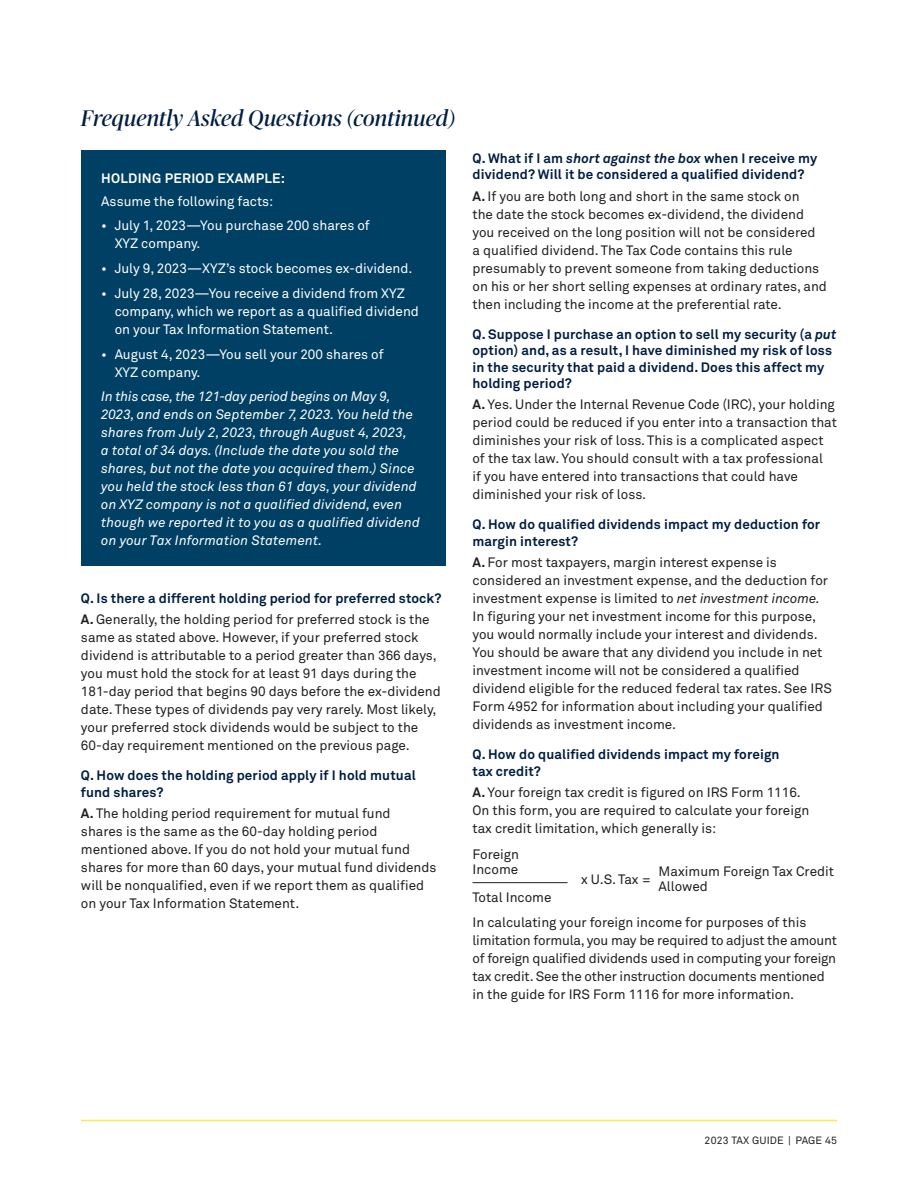
<style>
.page{position:relative;width:918px;height:1188px;background:#fff}
.page>*{position:absolute;margin:0;border:0;box-sizing:border-box;transform-origin:0 0}
.t1{font:italic 22.5px "Publico Banner";letter-spacing:.01em;color:#001e42}
.t2{font:13.5px/18px "Akkurat";color:#231f20}
.t3{font:700 13.5px/16.5px "Akkurat";letter-spacing:.01em;color:#001e42}
.t4{font:italic 13.5px/18px "Akkurat";letter-spacing:.01em;color:#fff}
.t5{font:13.5px/18px "Akkurat";color:#fff}
.t6{font:700 13.5px "Akkurat";letter-spacing:.02em;color:#fff}
.t7{font:10.5px "Akkurat";letter-spacing:.02em;color:#231f20}
.s1{color:#231f20}
.s2{font-weight:400;color:#231f20}
.s3{font-weight:700}
.s4{font-style:italic}
</style>
<div class="page">
<hr style="left:81px;top:1120px;width:756px;height:1px;background:#fceb4e">
<div style="left:81px;top:150px;width:365px;height:416px;background:#004064"></div>
<hr style="left:472px;top:882px;width:96px;height:1px;background:#231f20">
<h1 class="t1" style="left:81px;top:103px;width:376px">Frequently Asked Questions (continued)</h1>
<p class="t6" style="left:101px;top:170px;width:185px">HOLDING PERIOD EXAMPLE:</p>
<p class="t5" style="left:101px;top:192px;width:174px">Assume the following facts:</p>
<p class="t5" style="left:115px;top:217px;width:257px;text-indent:-13px">• July 1, 2023—You purchase 200 shares of<br>XYZ company.</p>
<p class="t5" style="left:101px;top:260px;width:313px">• July 9, 2023—XYZ’s stock becomes ex-dividend.</p>
<p class="t5" style="left:115px;top:285px;width:306px;text-indent:-14px">• July 28, 2023—You receive a dividend from XYZ company, which we report as a qualified dividend on your Tax Information Statement.</p>
<p class="t5" style="left:115px;top:345px;width:270px;text-indent:-13px">• August 4, 2023—You sell your 200 shares of<br>XYZ company.</p>
<p class="t4" style="left:101px;top:388px;width:320px">In this case, the 121-day period begins on May 9, 2023, and ends on September 7, 2023. You held the shares from July 2, 2023, through August 4, 2023,<br>a total of 34 days. (Include the date you sold the shares, but not the date you acquired them.) Since you held the stock less than 61 days, your dividend on XYZ company is not a qualified dividend, even though we reported it to you as a qualified dividend on your Tax Information Statement.</p>
<p class="t3" style="left:81px;top:588px;width:362px;line-height:21.3px">Q. Is there a different holding period for preferred stock?<br><span class="s1">A.</span> <span class="s2">Generally, the holding period for preferred stock is the</span></p>
<p class="t2" style="left:81px;top:629px;width:361px">same as stated above. However, if your preferred stock dividend is attributable to a period greater than 366 days, you must hold the stock for at least 91 days during the 181-day period that begins 90 days before the ex-dividend date. These types of dividends pay very rarely. Most likely, your preferred stock dividends would be subject to the 60-day requirement mentioned on the previous page.</p>
<p class="t3" style="left:81px;top:767px;width:336px">Q. How does the holding period apply if I hold mutual fund shares?</p>
<p class="t2" style="left:81px;top:805px;width:357px"><span class="s3">A.</span> The holding period requirement for mutual fund<br>shares is the same as the 60-day holding period mentioned above. If you do not hold your mutual fund shares for more than 60 days, your mutual fund dividends will be nonqualified, even if we report them as qualified on your Tax Information Statement.</p>
<p class="t3" style="left:472px;top:150px;width:346px">Q. What if I am <span class="s4">short against the box</span> when I receive my dividend? Will it be considered a qualified dividend?</p>
<p class="t2" style="left:472px;top:187px;width:356px"><span class="s3">A.</span> If you are both long and short in the same stock on<br>the date the stock becomes ex-dividend, the dividend you received on the long position will not be considered<br>a qualified dividend. The Tax Code contains this rule presumably to prevent someone from taking deductions on his or her short selling expenses at ordinary rates, and then including the income at the preferential rate.</p>
<p class="t3" style="left:472px;top:326px;width:366px">Q. Suppose I purchase an option to sell my security (a <span class="s4">put </span>option) and, as a result, I have diminished my risk of loss in the security that paid a dividend. Does this affect my holding period?</p>
<p class="t2" style="left:472px;top:396px;width:366px"><span class="s3">A.</span> Yes. Under the Internal Revenue Code (IRC), your holding period could be reduced if you enter into a transaction that diminishes your risk of loss. This is a complicated aspect of the tax law. You should consult with a tax professional<br>if you have entered into transactions that could have diminished your risk of loss.</p>
<p class="t3" style="left:472px;top:516px;width:349px">Q. How do qualified dividends impact my deduction for margin interest?</p>
<p class="t2" style="left:472px;top:554px;width:361px"><span class="s3">A.</span> For most taxpayers, margin interest expense is considered an investment expense, and the deduction for investment expense is limited to <span class="s4">net investment income.<br></span>In figuring your net investment income for this purpose, you would normally include your interest and dividends.<br>You should be aware that any dividend you include in net investment income will not be considered a qualified dividend eligible for the reduced federal tax rates. See IRS Form 4952 for information about including your qualified dividends as investment income.</p>
<p class="t3" style="left:472px;top:746px;width:309px">Q. How do qualified dividends impact my foreign tax credit?</p>
<p class="t2" style="left:472px;top:783px;width:338px"><span class="s3">A.</span> Your foreign tax credit is figured on IRS Form 1116.<br>On this form, you are required to calculate your foreign tax credit limitation, which generally is:</p>
<p class="t2" style="left:472px;top:847px;width:48px;line-height:15px">Foreign<br>Income</p>
<p class="t2" style="left:581px;top:870px;width:72px">x U.S. Tax =</p>
<p class="t2" style="left:659px;top:864px;width:177px;line-height:15px">Maximum Foreign Tax Credit<br>Allowed</p>
<p class="t2" style="left:472px;top:885px;width:335px;line-height:25.5px">Total Income<br>In calculating your foreign income for purposes of this</p>
<p class="t2" style="left:472px;top:932px;width:366px">limitation formula, you may be required to adjust the amount of foreign qualified dividends used in computing your foreign tax credit. See the other instruction documents mentioned in the guide for IRS Form 1116 for more information.</p>
<p class="t7" style="left:705px;top:1134px;width:134px">2023 TAX GUIDE | PAGE 45</p>
</div>
